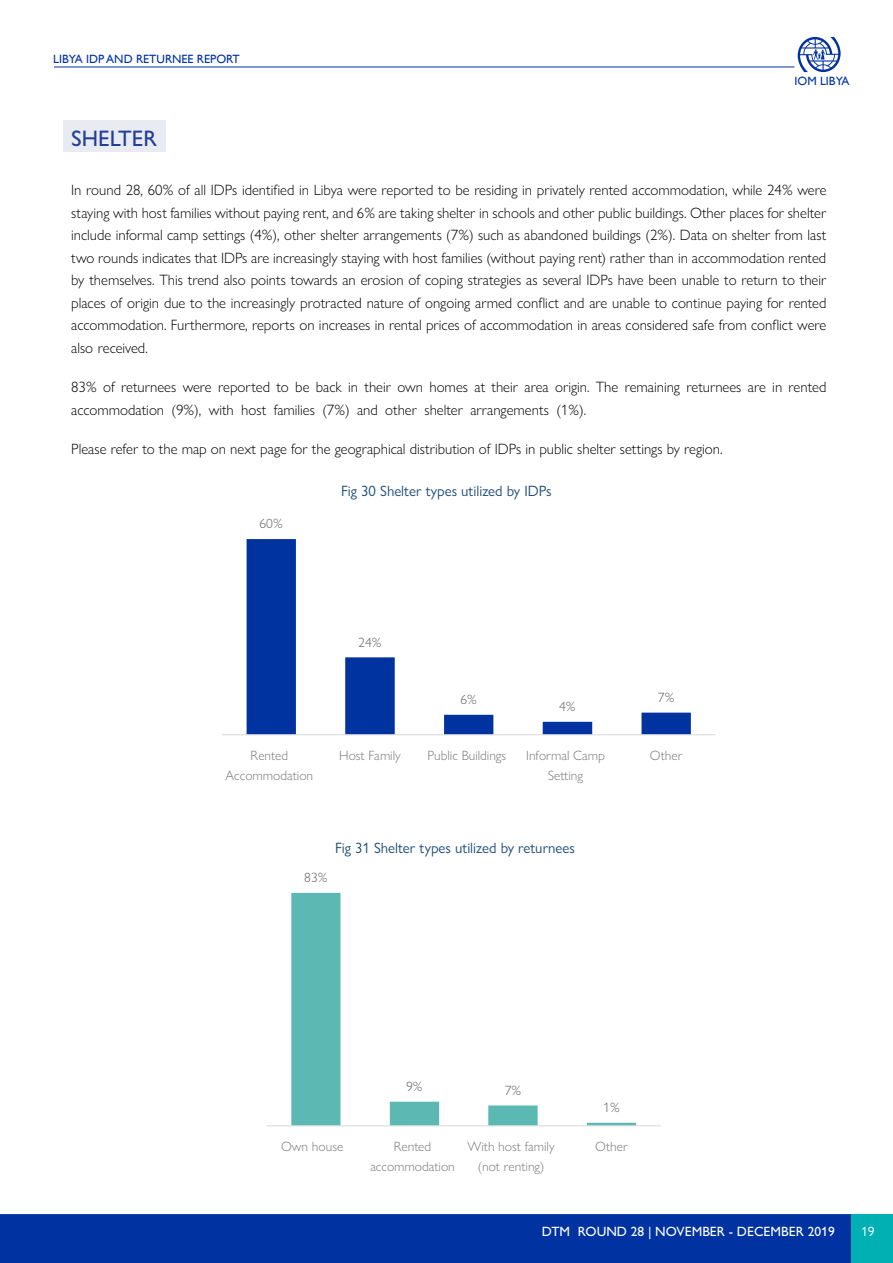
<style>
.page{position:relative;width:893px;height:1263px;background:#fff}
.page>*{position:absolute;margin:0;border:0;box-sizing:border-box;transform-origin:0 0}
.t1{font:500 22.5px "Gill Sans Nova";letter-spacing:-.005em;color:#233e95}
.t2{font:300 15px/22.5px "Gill Sans Nova";color:#000;text-align:justify}
.t3{font:15px "Gill Sans Nova";color:#1f4e79}
.t4{font:300 13.5px/19.4px "Gill Sans Nova";color:#77787b;text-align:center}
.t5{font:500 13.5px "Gill Sans Nova";color:#fff}
.t6{font:300 13.5px "Gill Sans Nova";color:#636467}
.t7{font:13.5px "Gill Sans Nova";color:#fff}
.t8{font:12px "Gill Sans";color:#0033a1}
</style>
<div class="page">
<div style="left:0;top:1214px;width:852px;height:49px;background:#0033a1"></div>
<div style="left:852px;top:1214px;width:41px;height:49px;background:#00b0b3"></div>
<hr style="left:54px;top:67px;width:740px;height:1px;background:#0033a1">
<svg style="left:798px;top:37px;width:43px;height:35px"></svg>
<svg style="left:247px;top:539px;width:444px;height:195px"></svg>
<hr style="left:222px;top:734px;width:494px;height:1px;background:#dcddde">
<div style="left:63px;top:121px;width:102px;height:31px;background:#e8ebf2"></div>
<svg style="left:291px;top:893px;width:345px;height:232px"></svg>
<hr style="left:267px;top:1125px;width:394px;height:1px;background:#dcddde">
<p class="t8" style="left:53px;top:52px;width:188px">LIBYA IDP AND RETURNEE REPORT</p>
<p class="t8" style="left:794px;top:74px;width:57px">IOM LIBYA</p>
<h1 class="t1" style="left:71px;top:124px;width:87px">SHELTER</h1>
<p class="t2" style="left:71px;top:179px;width:757px">In round 28, 60% of all IDPs identified in Libya were reported to be residing in privately rented accommodation, while 24% were staying with host families without paying rent, and 6% are taking shelter in schools and other public buildings. Other places for shelter include informal camp settings (4%), other shelter arrangements (7%) such as abandoned buildings (2%). Data on shelter from last two rounds indicates that IDPs are increasingly staying with host families (without paying rent) rather than in accommodation rented by themselves. This trend also points towards an erosion of coping strategies as several IDPs have been unable to return to their places of origin due to the increasingly protracted nature of ongoing armed conflict and are unable to continue paying for rented accommodation. Furthermore, reports on increases in rental prices of accommodation in areas considered safe from conflict were also received.</p>
<p class="t2" style="left:71px;top:376px;width:757px">83% of returnees were reported to be back in their own homes at their area origin. The remaining returnees are in rented accommodation (9%), with host families (7%) and other shelter arrangements (1%).</p>
<p class="t2" style="left:71px;top:438px;width:653px">Please refer to the map on next page for the geographical distribution of IDPs in public shelter settings by region.</p>
<p class="t3" style="left:341px;top:482px;width:212px">Fig 30 Shelter types utilized by IDPs</p>
<p class="t6" style="left:259px;top:515px;width:25px">60%</p>
<p class="t6" style="left:358px;top:634px;width:25px">24%</p>
<p class="t6" style="left:460px;top:691px;width:18px">6%</p>
<p class="t6" style="left:559px;top:698px;width:18px">4%</p>
<p class="t6" style="left:658px;top:689px;width:18px">7%</p>
<p class="t4" style="left:226px;top:746px;width:89px">Rented<br>Accommodation</p>
<p class="t4" style="left:339px;top:746px;width:63px">Host Family</p>
<p class="t4" style="left:427px;top:746px;width:80px">Public Buildings</p>
<p class="t4" style="left:526px;top:746px;width:80px">Informal Camp<br>Setting</p>
<p class="t4" style="left:650px;top:746px;width:34px">Other</p>
<p class="t6" style="left:304px;top:869px;width:25px">83%</p>
<p class="t3" style="left:335px;top:839px;width:241px">Fig 31 Shelter types utilized by returnees</p>
<p class="t6" style="left:406px;top:1078px;width:18px">9%</p>
<p class="t6" style="left:505px;top:1082px;width:18px">7%</p>
<p class="t6" style="left:603px;top:1099px;width:18px">1%</p>
<p class="t4" style="left:281px;top:1137px;width:64px">Own house</p>
<p class="t4" style="left:370px;top:1137px;width:86px">Rented accommodation</p>
<p class="t4" style="left:467px;top:1137px;width:89px">With host family (not renting)</p>
<p class="t4" style="left:595px;top:1137px;width:34px">Other</p>
<p class="t5" style="left:542px;top:1223px;width:294px">DTM ROUND 28 | NOVEMBER - DECEMBER 2019</p>
<p class="t7" style="left:861px;top:1223px;width:15px">19</p>
</div>
